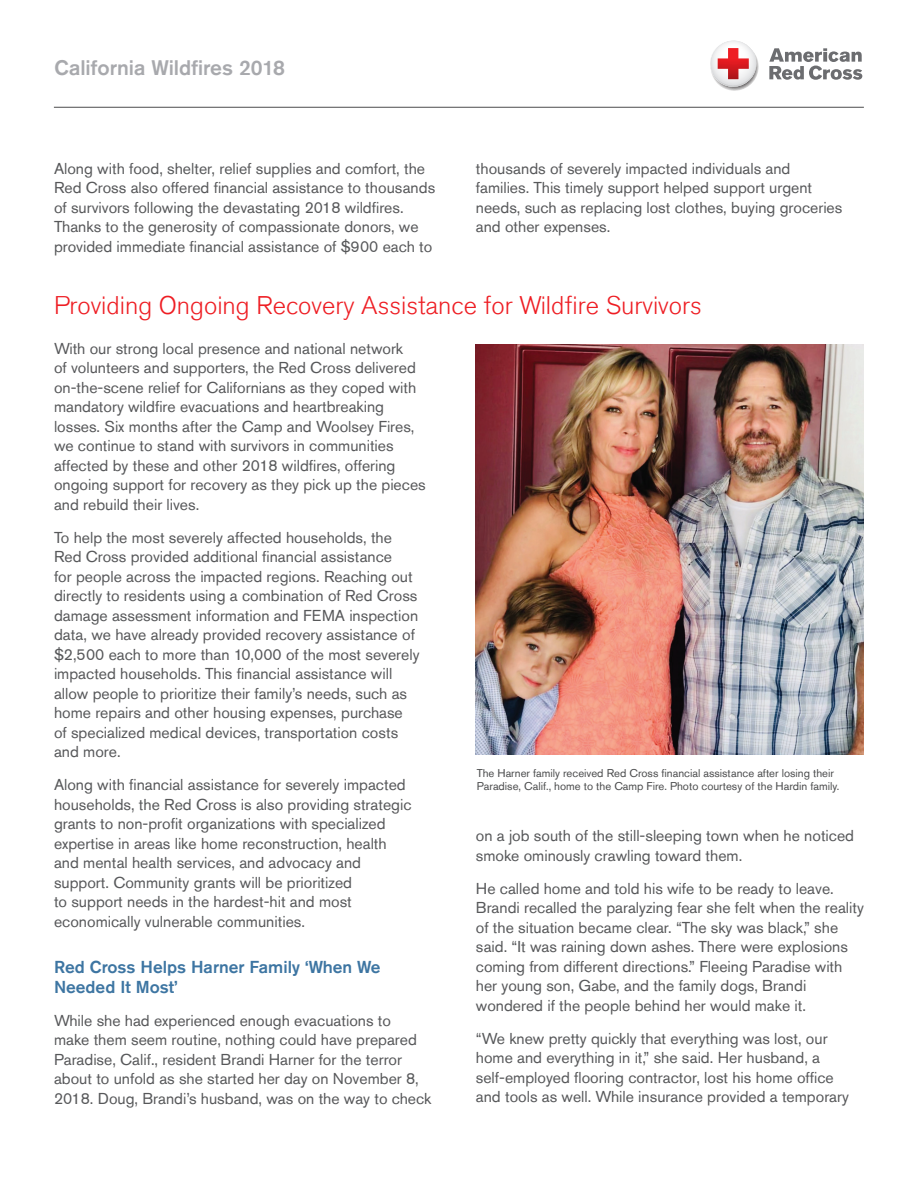
<style>
.page{position:relative;width:918px;height:1188px;background:#fff}
.page>*{position:absolute;margin:0;border:0;box-sizing:border-box;transform-origin:0 0}
.t1{font:300 25.5px "Akzidenz Grotesk Std";color:#ee1d23}
.t2{font:500 21px "Akzidenz Grotesk Std";color:#a8a9ad}
.t3{font:500 17.25px/19.5px "Akzidenz Grotesk Std";color:#3d75a2}
.t4{font:15.75px/19.5px "Akzidenz Grotesk Std";color:#57585a}
.t5{font:11.25px/13.5px "Akzidenz Grotesk Std";color:#4b4c4d}
</style>
<div class="page">
<hr style="left:54px;top:107px;width:810px;height:1px;background:#4b4c4d">
<svg style="left:710px;top:40px;width:49px;height:51px"></svg>
<svg style="left:769px;top:48px;width:93px;height:32px"></svg>
<img style="left:476px;top:345px;width:388px;height:410px">
<h2 class="t2" style="left:55px;top:55px;width:232px">California Wildfires 2018</h2>
<p class="t4" style="left:54px;top:158px;width:383px">Along with food, shelter, relief supplies and comfort, the Red Cross also offered financial assistance to thousands of survivors following the devastating 2018 wildfires.<br>Thanks to the generosity of compassionate donors, we provided immediate financial assistance of $900 each to</p>
<p class="t4" style="left:476px;top:158px;width:368px">thousands of severely impacted individuals and families. This timely support helped support urgent needs, such as replacing lost clothes, buying groceries and other expenses.</p>
<h1 class="t1" style="left:54px;top:291px;width:649px">Providing Ongoing Recovery Assistance for Wildfire Survivors</h1>
<p class="t4" style="left:54px;top:338px;width:373px">With our strong local presence and national network<br>of volunteers and supporters, the Red Cross delivered on-the-scene relief for Californians as they coped with mandatory wildfire evacuations and heartbreaking losses. Six months after the Camp and Woolsey Fires, we continue to stand with survivors in communities affected by these and other 2018 wildfires, offering ongoing support for recovery as they pick up the pieces and rebuild their lives.</p>
<p class="t4" style="left:54px;top:527px;width:367px">To help the most severely affected households, the Red Cross provided additional financial assistance<br>for people across the impacted regions. Reaching out directly to residents using a combination of Red Cross damage assessment information and FEMA inspection data, we have already provided recovery assistance of $2,500 each to more than 10,000 of the most severely impacted households. This financial assistance will allow people to prioritize their family’s needs, such as home repairs and other housing expenses, purchase<br>of specialized medical devices, transportation costs and more.</p>
<p class="t4" style="left:54px;top:775px;width:359px">Along with financial assistance for severely impacted households, the Red Cross is also providing strategic grants to non-profit organizations with specialized expertise in areas like home reconstruction, health and mental health services, and advocacy and support. Community grants will be prioritized<br>to support needs in the hardest-hit and most economically vulnerable communities.</p>
<p class="t3" style="left:54px;top:957px;width:328px">Red Cross Helps Harner Family ‘When We<br>Needed It Most’</p>
<p class="t4" style="left:54px;top:1010px;width:379px">While she had experienced enough evacuations to<br>make them seem routine, nothing could have prepared Paradise, Calif., resident Brandi Harner for the terror about to unfold as she started her day on November 8, 2018. Doug, Brandi’s husband, was on the way to check</p>
<p class="t5" style="left:477px;top:766px;width:364px">The Harner family received Red Cross financial assistance after losing their<br>Paradise, Calif., home to the Camp Fire. Photo courtesy of the Hardin family.</p>
<p class="t4" style="left:476px;top:826px;width:380px">on a job south of the still-sleeping town when he noticed smoke ominously crawling toward them.</p>
<p class="t4" style="left:476px;top:878px;width:390px">He called home and told his wife to be ready to leave.<br>Brandi recalled the paralyzing fear she felt when the reality of the situation became clear. “The sky was black,” she said. “It was raining down ashes. There were explosions coming from different directions.” Fleeing Paradise with her young son, Gabe, and the family dogs, Brandi wondered if the people behind her would make it.</p>
<p class="t4" style="left:476px;top:1028px;width:375px">“We knew pretty quickly that everything was lost, our home and everything in it,” she said. Her husband, a self-employed flooring contractor, lost his home office and tools as well. While insurance provided a temporary</p>
</div>
